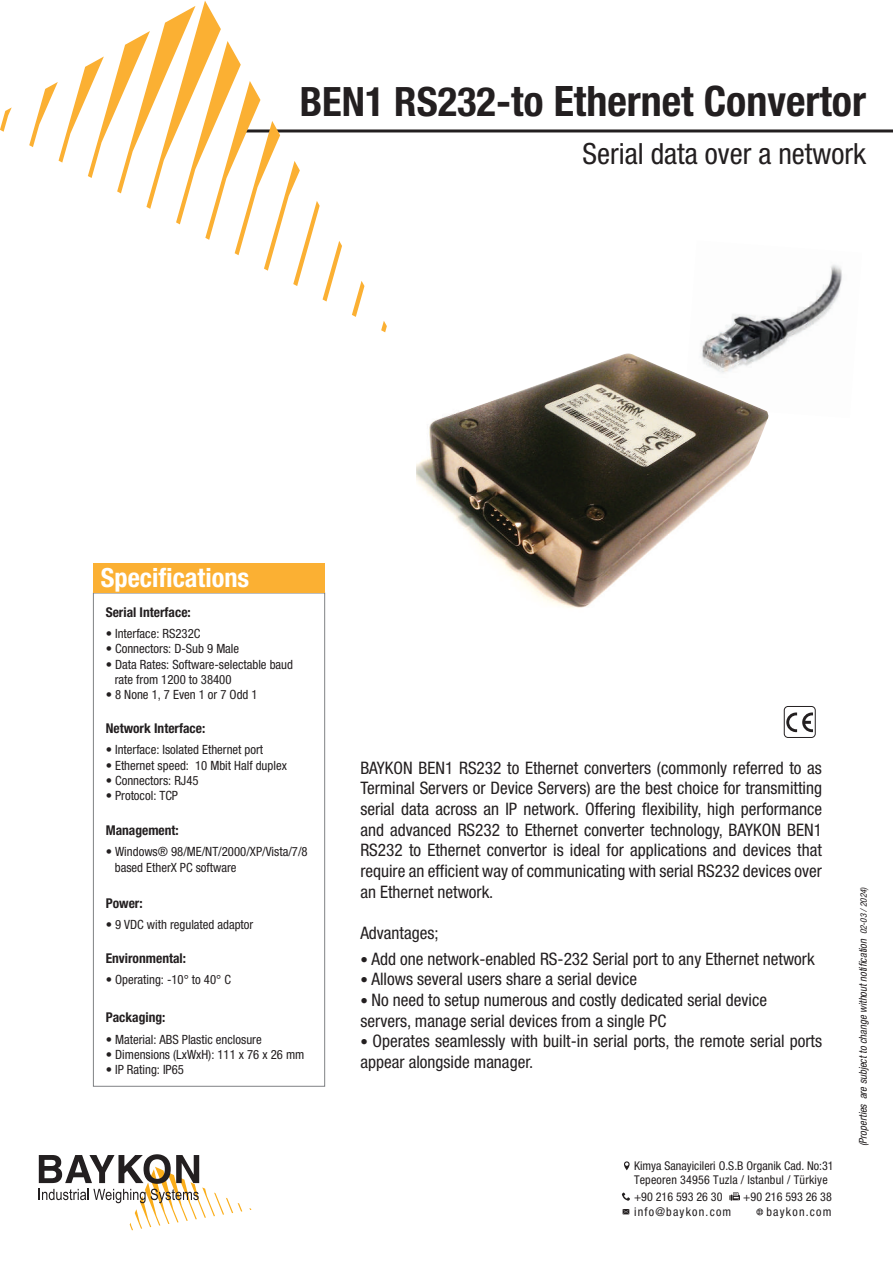
<style>
.page{position:relative;width:893px;height:1263px;background:#fff}
.page>*{position:absolute;margin:0;border:0;box-sizing:border-box;transform-origin:0 0}
.t1{font:700 condensed 42px "Helvetica Neue LT Pro";color:#231f20}
.t2{font:condensed 29.25px "Helvetica Neue LT Pro";color:#231f20}
.t3{font:700 condensed 26.4px "Helvetica Neue LT Pro";color:#fff}
.t4{font:condensed 17.25px/20.7px "Helvetica Neue LT Pro";color:#231f20}
.t5{font:700 condensed 13.5px "Helvetica Neue LT Pro";color:#231f20}
.t6{font:condensed 12.75px/15.3px "Helvetica Neue LT Pro";color:#231f20}
.t7{font:condensed 12px/14.5px "Helvetica Neue LT Pro";letter-spacing:.015em;color:#231f20}
.t8{font:condensed 12px/15.1px "Helvetica Neue LT Pro";letter-spacing:.1em;color:#231f20}
.t9{font:condensed 12px/15.1px "Helvetica Neue LT Pro";letter-spacing:.05em;color:#231f20;text-align:right}
.t10{font:italic condensed 10.8px "Helvetica Neue LT Pro";color:#231f20}
.s1{font-size:40.5px}
.s2{font-size:15px}
.s3{font-size:9px}
</style>
<div class="page">
<img style="left:700px;top:264px;width:142px;height:89px">
<svg style="left:39px;top:1154px;width:203px;height:76px"></svg>
<hr style="left:240px;top:129px;width:653px;height:3px;background:#231f20">
<svg style="left:352px;top:281px;width:12px;height:36px"></svg>
<svg style="left:381px;top:321px;width:6px;height:11px"></svg>
<svg style="left:0;top:107px;width:12px;height:25px"></svg>
<svg style="left:29px;top:1px;width:313px;height:300px"></svg>
<svg style="left:623px;top:1209px;width:6px;height:5px"></svg>
<svg style="left:624px;top:1161px;width:6px;height:9px"></svg>
<svg style="left:622px;top:1192px;width:8px;height:9px"></svg>
<svg style="left:729px;top:1192px;width:11px;height:9px"></svg>
<svg style="left:756px;top:1208px;width:7px;height:7px"></svg>
<svg style="left:786px;top:712px;width:27px;height:20px"></svg>
<div style="left:784px;top:706px;width:32px;height:32px;border:1px solid #231f20;border-radius:4px"></div>
<div style="left:93px;top:593px;width:232px;height:493px;border:1px solid #808285"></div>
<div style="left:93px;top:563px;width:232px;height:30px;background:#fbb033"></div>
<img style="left:416px;top:353px;width:354px;height:255px">
<h1 class="t1" style="left:300px;top:76px;width:568px"><span class="s1">BEN1 RS232-</span>to Ethernet Convertor</h1>
<h2 class="t2" style="left:583px;top:137px;width:285px">Serial data over a network</h2>
<h3 class="t3" style="left:101px;top:561px;width:150px">Specifications</h3>
<p class="t5" style="left:106px;top:604px;width:87px">Serial Interface:</p>
<p class="t6" style="left:106px;top:626px;width:96px">• Interface: RS232C</p>
<p class="t6" style="left:106px;top:641px;width:135px">• Connectors: D-Sub 9 Male</p>
<p class="t6" style="left:115px;top:656px;width:180px;text-indent:-9px">• Data Rates: Software-selectable baud rate from 1200 to 38400</p>
<p class="t6" style="left:106px;top:687px;width:154px">• 8 None 1, 7 Even 1 or 7 Odd 1</p>
<p class="t5" style="left:106px;top:720px;width:101px">Network Interface:</p>
<p class="t6" style="left:106px;top:742px;width:159px">• Interface: Isolated Ethernet port</p>
<p class="t6" style="left:106px;top:757px;width:183px">• Ethernet speed: 10 Mbit Half duplex</p>
<p class="t6" style="left:106px;top:773px;width:94px">• Connectors: RJ45</p>
<p class="t6" style="left:106px;top:788px;width:74px">• Protocol: TCP</p>
<p class="t5" style="left:106px;top:822px;width:75px">Management:</p>
<p class="t6" style="left:115px;top:844px;width:194px;text-indent:-9px">• Windows® 98/ME/NT/2000/XP/Vista/7/8 based EtherX PC software</p>
<p class="t5" style="left:106px;top:895px;width:38px">Power:</p>
<p class="t6" style="left:106px;top:917px;width:149px">• 9 VDC with regulated adaptor</p>
<p class="t5" style="left:106px;top:950px;width:82px">Environmental:</p>
<p class="t6" style="left:106px;top:972px;width:127px">• Operating: -10° to 40° C</p>
<p class="t5" style="left:106px;top:1009px;width:61px">Packaging:</p>
<p class="t6" style="left:106px;top:1031px;width:157px">• Material: ABS Plastic enclosure</p>
<p class="t6" style="left:106px;top:1047px;width:200px">• Dimensions (LxWxH): 111 x 76 x 26 mm</p>
<p class="t6" style="left:106px;top:1062px;width:80px">• IP Rating: IP65</p>
<p class="t4" style="left:360px;top:757px;width:463px;text-align:justify">BAYKON BEN1 RS232 to Ethernet converters (commonly referred to as Terminal Servers or Device Servers) are the best choice for transmitting serial data across an IP network. Offering flexibility, high performance and advanced RS232 to Ethernet converter technology, BAYKON BEN1<br>RS232 to Ethernet convertor is ideal for applications and devices that require an efficient way of communicating with serial RS232 devices over an Ethernet network.</p>
<p class="t4" style="left:360px;top:923px;width:80px">Advantages;</p>
<p class="t4" style="left:360px;top:948px;width:456px"><span class="s2">•</span> Add one network-enabled RS-232 Serial port to any Ethernet network</p>
<p class="t4" style="left:360px;top:969px;width:278px"><span class="s2">•</span> Allows several users share a serial device</p>
<p class="t4" style="left:360px;top:989px;width:408px"><span class="s2">•</span> No need to setup numerous and costly dedicated serial device servers, manage serial devices from a single PC</p>
<p class="t4" style="left:360px;top:1031px;width:463px"><span class="s2">•</span> Operates seamlessly with built-in serial ports, the remote serial ports appear alongside manager.</p>
<p class="t7" style="left:634px;top:1158px;width:201px">Kimya Sanayicileri O.S.B Organik Cad. No:31<br>Tepeoren 34956 Tuzla / Istanbul / Türkiye</p>
<p class="t8" style="left:634px;top:1188px;width:99px">+90 216 593 26 30 info@baykon.com</p>
<p class="t9" style="left:743px;top:1188px;width:90px">+90 216 593 26 38 baykon.com</p>
<p class="t10" style="left:857px;top:1146px;width:261px;rotate:-90deg">(Properties are subject to change without notification <span class="s3">02-03 / 2024)</span></p>
</div>
